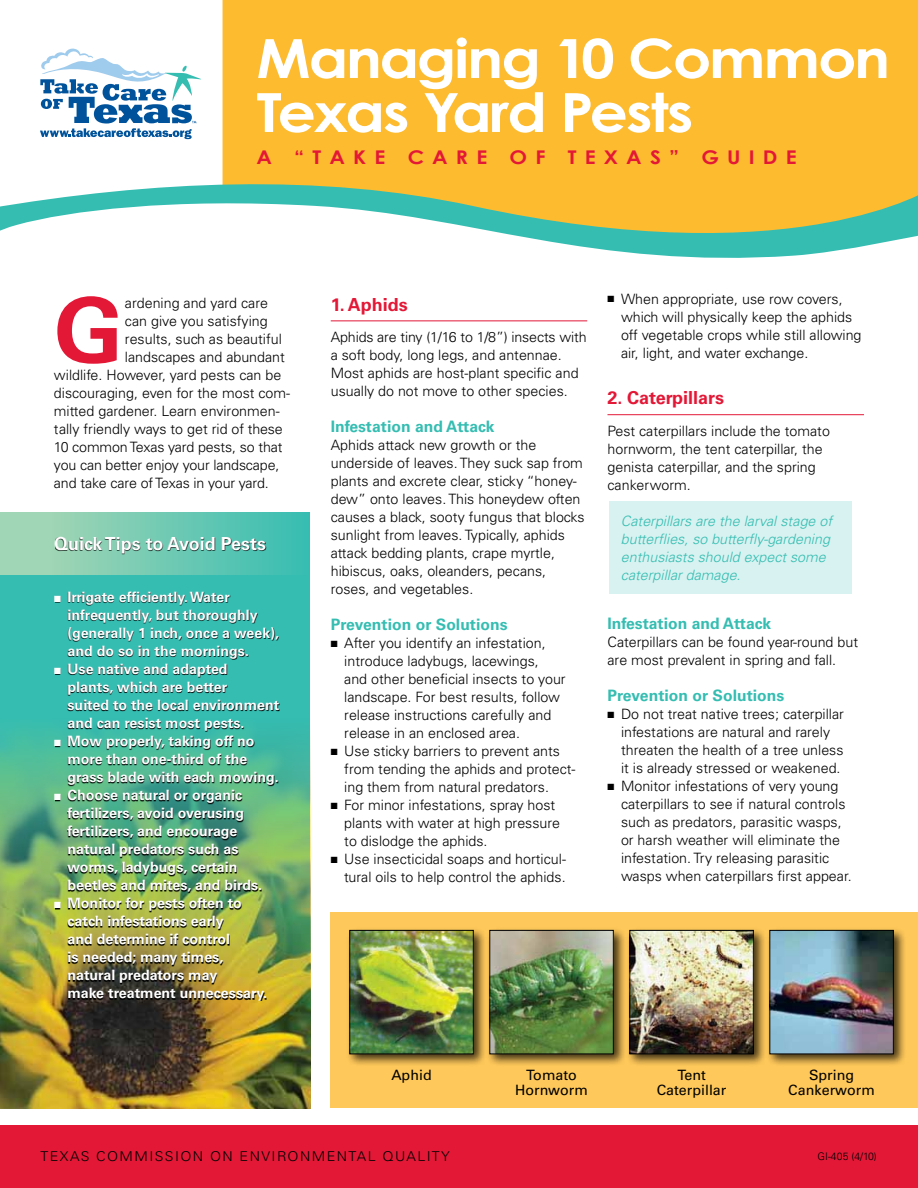
<style>
.page{position:relative;width:918px;height:1188px;background:#fff}
.page>*{position:absolute;margin:0;border:0;box-sizing:border-box;transform-origin:0 0}
.t1{font:700 88.95px "Univers";color:#e31837}
.t2{font:700 54px/54px "Century Gothic";letter-spacing:-.03em;color:#fff;scale:1.11 1}
.t3{font:700 18.9px "Century Gothic";letter-spacing:.39em;color:#e31837;scale:1.11 1}
.t4{font:700 18px "Univers";color:#e31837}
.t5{font:700 18px "Univers";color:#fff}
.t6{font:700 15.75px "Univers";color:#35bdb2}
.t7{font:300 14.25px/18px "Univers";color:#000}
.t8{font:700 14.25px/18px "Univers";color:#fff}
.t9{font:italic 300 14.25px/18px "Univers";color:#35bdb2}
.t10{font:14.25px/15px "Univers";color:#000;text-align:center}
.t11{font:300 13.5px "Univers";letter-spacing:.1em;color:#000;scale:1.05 1}
.t12{font:300 10.5px "Univers";color:#000}
</style>
<div class="page">
<div style="left:0;top:512px;width:310px;height:596px;background:#35bdb2"></div>
<img style="left:0;top:731px;width:310px;height:377px">
<div style="left:609px;top:502px;width:243px;height:92px;background:#d7f2f0"></div>
<div style="left:331px;top:912px;width:587px;height:196px;background:#fec85a"></div>
<div style="left:0;top:1126px;width:918px;height:62px;background:#e31837"></div>
<div style="left:223px;top:0;width:695px;height:150px;background:#fdbb30"></div>
<div style="left:223px;top:150px;width:695px;height:23px;background:#fdbb30"></div>
<svg style="left:40px;top:48px;width:161px;height:91px"></svg>
<svg style="left:0;top:173px;width:918px;height:85px"></svg>
<hr style="left:331px;top:320px;width:256px;height:1px;background:#e31837">
<hr style="left:608px;top:414px;width:256px;height:1px;background:#e31837">
<div style="left:346px;top:927px;width:141px;height:140px;background:#000;opacity:.75"></div>
<img style="left:352px;top:932px;width:120px;height:120px">
<div style="left:350px;top:930px;width:124px;height:124px;border:1px solid #000"></div>
<div style="left:766px;top:927px;width:141px;height:140px;background:#000;opacity:.75"></div>
<img style="left:772px;top:932px;width:120px;height:120px">
<div style="left:770px;top:930px;width:124px;height:124px;border:1px solid #000"></div>
<div style="left:486px;top:927px;width:141px;height:140px;background:#000;opacity:.75"></div>
<img style="left:492px;top:932px;width:120px;height:120px">
<div style="left:490px;top:930px;width:124px;height:124px;border:1px solid #000"></div>
<div style="left:626px;top:927px;width:141px;height:140px;background:#000;opacity:.75"></div>
<img style="left:632px;top:932px;width:120px;height:120px">
<div style="left:630px;top:930px;width:124px;height:124px;border:1px solid #000"></div>
<div style="left:0;top:512px;width:310px;height:63px;background:linear-gradient(to right,#afd8b5,#39bdb2)"></div>
<img style="left:55px;top:537px;width:225px;height:464px">
<h2 class="t2" style="left:256px;top:30px;width:572px">Managing 10 Common<br>Texas Yard Pests</h2>
<h3 class="t3" style="left:256px;top:145px;width:486px">A “Take Care of Texas” GUIDE</h3>
<h1 class="t1" style="left:54px;top:279px;width:71px">G</h1>
<p class="t7" style="left:125px;top:294px;width:145px">ardening and yard care</p>
<p class="t7" style="left:125px;top:312px;width:144px">can give you satisfying</p>
<p class="t7" style="left:125px;top:330px;width:158px">results, such as beautiful</p>
<p class="t7" style="left:125px;top:348px;width:161px">landscapes and abundant</p>
<p class="t7" style="left:54px;top:366px;width:229px">wildlife. However, yard pests can be</p>
<p class="t7" style="left:54px;top:384px;width:238px">discouraging, even for the most com-</p>
<p class="t7" style="left:54px;top:402px;width:227px">mitted gardener. Learn environmen-</p>
<p class="t7" style="left:54px;top:420px;width:230px">tally friendly ways to get rid of these</p>
<p class="t7" style="left:54px;top:438px;width:230px">10 common Texas yard pests, so that</p>
<p class="t7" style="left:54px;top:456px;width:227px">you can better enjoy your landscape,</p>
<p class="t7" style="left:54px;top:474px;width:216px">and take care of Texas in your yard.</p>
<p class="t5" style="left:54px;top:533px;width:214px">Quick Tips to Avoid Pests</p>
<p class="t8" style="left:68px;top:588px;width:213px;text-indent:-14px">■ Irrigate efficiently. Water infrequently, but thoroughly (generally 1 inch, once a week), and do so in the mornings.</p>
<p class="t8" style="left:68px;top:660px;width:213px;text-indent:-14px">■ Use native and adapted<br>plants, which are better<br>suited to the local environment and can resist most pests.</p>
<p class="t8" style="left:68px;top:732px;width:213px;text-indent:-14px">■ Mow properly, taking off no more than one-third of the grass blade with each mowing.</p>
<p class="t8" style="left:68px;top:786px;width:196px;text-indent:-14px">■ Choose natural or organic fertilizers, avoid overusing fertilizers, and encourage natural predators such as worms, ladybugs, certain beetles and mites, and birds.</p>
<p class="t8" style="left:68px;top:894px;width:201px;text-indent:-14px">■ Monitor for pests often to catch infestations early<br>and determine if control<br>is needed; many times, natural predators may<br>make treatment unnecessary.</p>
<p class="t4" style="left:331px;top:294px;width:79px">1. Aphids</p>
<p class="t7" style="left:331px;top:328px;width:257px">Aphids are tiny (1/16 to 1/8”) insects with a soft body, long legs, and antennae.<br>Most aphids are host-plant specific and usually do not move to other species.</p>
<p class="t6" style="left:331px;top:417px;width:165px">Infestation and Attack</p>
<p class="t7" style="left:331px;top:436px;width:255px">Aphids attack new growth or the underside of leaves. They suck sap from plants and excrete clear, sticky “honey&shy;dew” onto leaves. This honeydew often causes a black, sooty fungus that blocks sunlight from leaves. Typically, aphids attack bedding plants, crape myrtle, hibiscus, oaks, oleanders, pecans, roses, and vegetables.</p>
<p class="t6" style="left:331px;top:615px;width:178px">Prevention or Solutions</p>
<p class="t7" style="left:344px;top:634px;width:223px;text-indent:-14px">■ After you identify an infestation, introduce ladybugs, lacewings,<br>and other beneficial insects to your landscape. For best results, follow release instructions carefully and release in an enclosed area.</p>
<p class="t7" style="left:344px;top:742px;width:233px;text-indent:-14px">■ U se sticky barriers to prevent ants from tending the aphids and protect&shy;ing them from natural predators.</p>
<p class="t7" style="left:344px;top:796px;width:217px;text-indent:-14px">■ For minor infestations, spray host plants with water at high pressure to dislodge the aphids.</p>
<p class="t7" style="left:331px;top:850px;width:237px;text-align:right">■ Use insecticidal soaps and horticul&shy;tural oils to help control the aphids.</p>
<p class="t7" style="left:621px;top:290px;width:242px;text-indent:-14px">■ When appropriate, use row covers, which will physically keep the aphids off vegetable crops while still allowing air, light, and water exchange.</p>
<p class="t4" style="left:608px;top:387px;width:118px">2. Caterpillars</p>
<p class="t7" style="left:608px;top:422px;width:224px">Pest caterpillars include the tomato hornworm, the tent caterpillar, the genista caterpillar, and the spring cankerworm.</p>
<p class="t9" style="left:621px;top:512px;width:213px">Caterpillars are the larval stage of butterflies, so butterfly-gardening enthusiasts should expect some caterpillar damage.</p>
<p class="t6" style="left:608px;top:615px;width:165px">Infestation and Attack</p>
<p class="t7" style="left:608px;top:633px;width:252px">Caterpillars can be found year-round but are most prevalent in spring and fall.</p>
<p class="t6" style="left:608px;top:687px;width:178px">Prevention or Solutions</p>
<p class="t7" style="left:621px;top:705px;width:224px;text-indent:-14px">■ Do not treat native trees; caterpillar infestations are natural and rarely threaten the health of a tree unless it is already stressed or weakened.</p>
<p class="t7" style="left:621px;top:777px;width:232px;text-indent:-14px">■ M onitor infestations of very young caterpillars to see if natural controls such as predators, parasitic wasps, or harsh weather will eliminate the infestation. Try releasing parasitic wasps when caterpillars first appear.</p>
<p class="t10" style="left:391px;top:1067px;width:42px">Aphid</p>
<p class="t10" style="left:515px;top:1067px;width:74px">Tomato<br>Hornworm</p>
<p class="t10" style="left:657px;top:1067px;width:71px">Tent<br>Caterpillar</p>
<p class="t10" style="left:788px;top:1067px;width:88px">Spring<br>Cankerworm</p>
<p class="t11" style="left:40px;top:1148px;width:391px">Texas Commission on E nvironmental Quality</p>
<p class="t12" style="left:818px;top:1150px;width:61px">GI-405 (4/10)</p>
</div>
